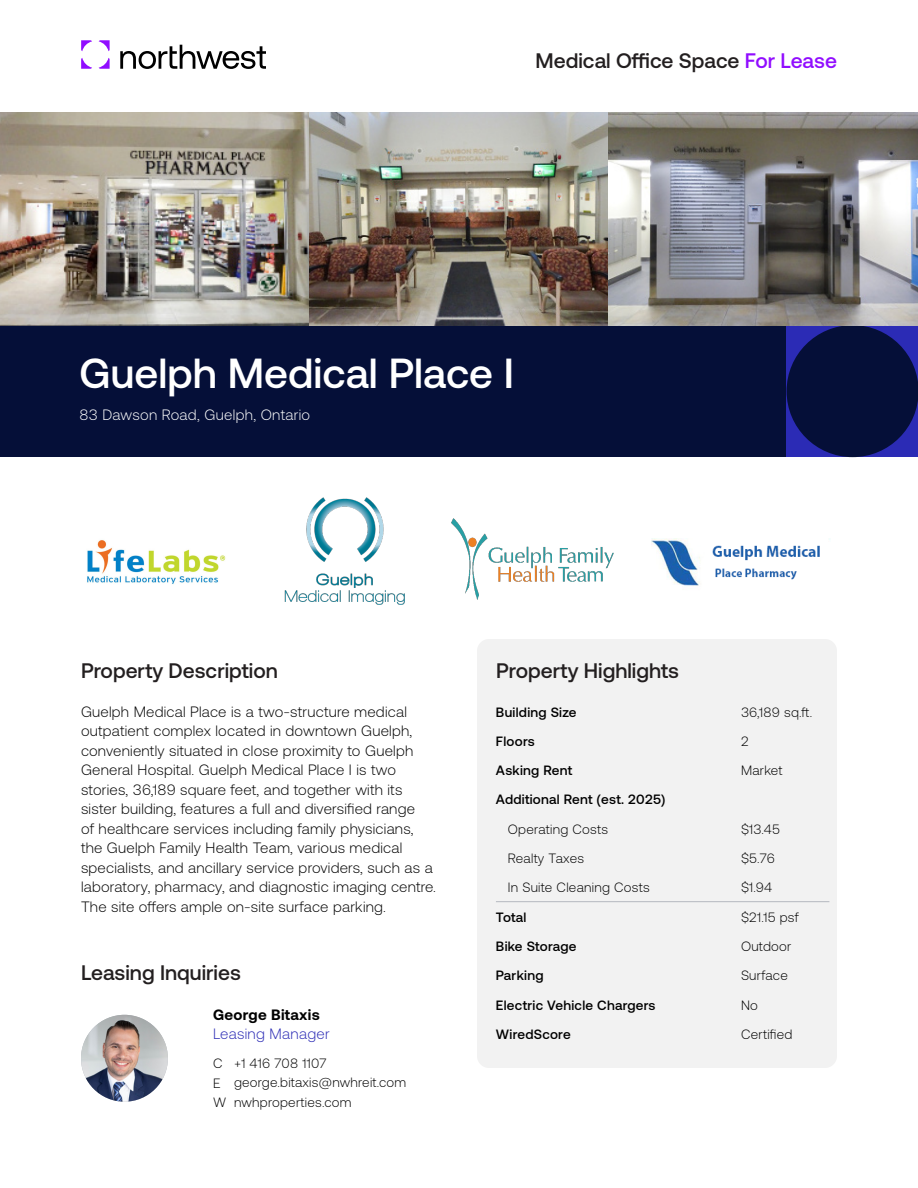
<style>
.page{position:relative;width:918px;height:1188px;background:#fff}
.page>*{position:absolute;margin:0;border:0;box-sizing:border-box;transform-origin:0 0}
.Body{font:500 42px "Aeonik";color:#fff}
.H2_-_Left{font:500 21px "Aeonik";color:#231f20}
.H2_-_Right{font:500 21px "Aeonik";color:#231f20}
.Body_2_-_Paragraph{font:300 15px/19.5px "Aeonik";letter-spacing:.015em;color:#000}
.Body-2{font:300 15px "Aeonik";letter-spacing:.02em;color:#fff}
.t1{font:300 15px "Aeonik";letter-spacing:.02em;color:#2b2bb5}
.t2{font:700 15px "Aeonik";letter-spacing:.02em;color:#000}
.Table_C_1{font:500 13.5px "Aeonik";letter-spacing:.02em;color:#000}
.Table_C_2{font:300 13.5px "Aeonik";letter-spacing:.02em;color:#000}
.Body_-_Small_-_contact{font:300 13.5px/19.5px "Aeonik";letter-spacing:.02em;color:#000}
.Table_C_1_5{font:300 13.5px "Aeonik";letter-spacing:.02em;color:#000}
.s1{color:#910dff}
</style>
<div class="page">
<div style="left:0;top:325px;width:787px;height:132px;background:#050f38"></div>
<div style="left:787px;top:325px;width:131px;height:132px;background:#2b2bb5"></div>
<div style="left:787px;top:325px;width:131px;height:132px;background:#050f38;border-radius:50%"></div>
<svg style="left:81px;top:40px;width:11px;height:11px"></svg>
<svg style="left:99px;top:40px;width:11px;height:11px"></svg>
<svg style="left:99px;top:58px;width:11px;height:11px"></svg>
<svg style="left:81px;top:58px;width:11px;height:11px"></svg>
<svg style="left:120px;top:45px;width:146px;height:24px"></svg>
<img style="left:0;top:112px;width:918px;height:214px">
<img style="left:309px;top:112px;width:299px;height:213px">
<svg style="left:608px;top:112px;width:310px;height:213px;background:#8c8b8c"></svg>
<div style="left:477px;top:639px;width:360px;height:429px;background:#f2f2f2;border-radius:12px"></div>
<img style="left:452px;top:518px;width:161px;height:81px">
<img style="left:284px;top:498px;width:121px;height:107px">
<img style="left:652px;top:539px;width:178px;height:47px">
<img style="left:87px;top:540px;width:139px;height:44px">
<hr style="left:496px;top:901px;width:245px;height:1px;background:#b4b8bf">
<hr style="left:741px;top:901px;width:88px;height:1px;background:#b4b8bf">
<img style="left:81px;top:1015px;width:87px;height:87px;border-radius:43px">
<p class="H2_-_Right" style="left:536px;top:49px;width:303px">Medical Office Space <span class="s1">For Lease</span></p>
<p class="Body" style="left:80px;top:350px;width:436px">Guelph Medical Place I</p>
<p class="Body-2" style="left:80px;top:407px;width:232px">83 Dawson Road, Guelph, Ontario</p>
<p class="H2_-_Left" style="left:81px;top:659px;width:198px">Property Description</p>
<p class="Body_2_-_Paragraph" style="left:81px;top:702px;width:357px">Guelph Medical Place is a two-structure medical outpatient complex located in downtown Guelph, conveniently situated in close proximity to Guelph General Hospital. Guelph Medical Place I is two stories, 36,189 square feet, and together with its sister building, features a full and diversified range<br>of healthcare services including family physicians, the Guelph Family Health Team, various medical specialists, and ancillary service providers, such as a laboratory, pharmacy, and diagnostic imaging centre.<br>The site offers ample on-site surface parking.</p>
<p class="H2_-_Left" style="left:81px;top:961px;width:161px">Leasing Inquiries</p>
<h3 class="t2" style="left:213px;top:1006px;width:108px">George Bitaxis</h3>
<h4 class="t1" style="left:213px;top:1026px;width:118px">Leasing Manager</h4>
<p class="Body_-_Small_-_contact" style="left:234px;top:1053px;width:174px">+1 416 708 1107 george.bitaxis@nwhreit.com nwhproperties.com</p>
<p class="Body_-_Small_-_contact" style="left:213px;top:1054px;width:15px">C<br>E<br>W</p>
<p class="H2_-_Left" style="left:496px;top:659px;width:184px">Property Highlights</p>
<p class="Table_C_1" style="left:496px;top:704px;width:82px">Building Size</p>
<p class="Table_C_2" style="left:741px;top:705px;width:73px">36,189 sq.ft.</p>
<p class="Table_C_1" style="left:496px;top:734px;width:40px">Floors</p>
<p class="Table_C_2" style="left:741px;top:734px;width:9px">2</p>
<p class="Table_C_1" style="left:496px;top:763px;width:78px">Asking Rent</p>
<p class="Table_C_2" style="left:741px;top:763px;width:43px">Market</p>
<p class="Table_C_1" style="left:496px;top:792px;width:171px">Additional Rent (est. 2025)</p>
<p class="Table_C_1_5" style="left:508px;top:822px;width:102px">Operating Costs</p>
<p class="Table_C_2" style="left:741px;top:822px;width:41px">$13.45</p>
<p class="Table_C_1_5" style="left:508px;top:851px;width:78px">Realty Taxes</p>
<p class="Table_C_2" style="left:741px;top:851px;width:36px">$5.76</p>
<p class="Table_C_1_5" style="left:508px;top:880px;width:143px">In Suite Cleaning Costs</p>
<p class="Table_C_2" style="left:741px;top:880px;width:33px">$1.94</p>
<p class="Table_C_1" style="left:496px;top:909px;width:32px">Total</p>
<p class="Table_C_2" style="left:741px;top:909px;width:59px">$21.15 psf</p>
<p class="Table_C_1" style="left:496px;top:938px;width:82px">Bike Storage</p>
<p class="Table_C_2" style="left:741px;top:939px;width:52px">Outdoor</p>
<p class="Table_C_1" style="left:496px;top:968px;width:49px">Parking</p>
<p class="Table_C_2" style="left:741px;top:968px;width:48px">Surface</p>
<p class="Table_C_1" style="left:496px;top:997px;width:161px">Electric Vehicle Chargers</p>
<p class="Table_C_2" style="left:741px;top:998px;width:18px">No</p>
<p class="Table_C_1" style="left:496px;top:1027px;width:76px">WiredScore</p>
<p class="Table_C_2" style="left:741px;top:1027px;width:53px">Certified</p>
</div>
